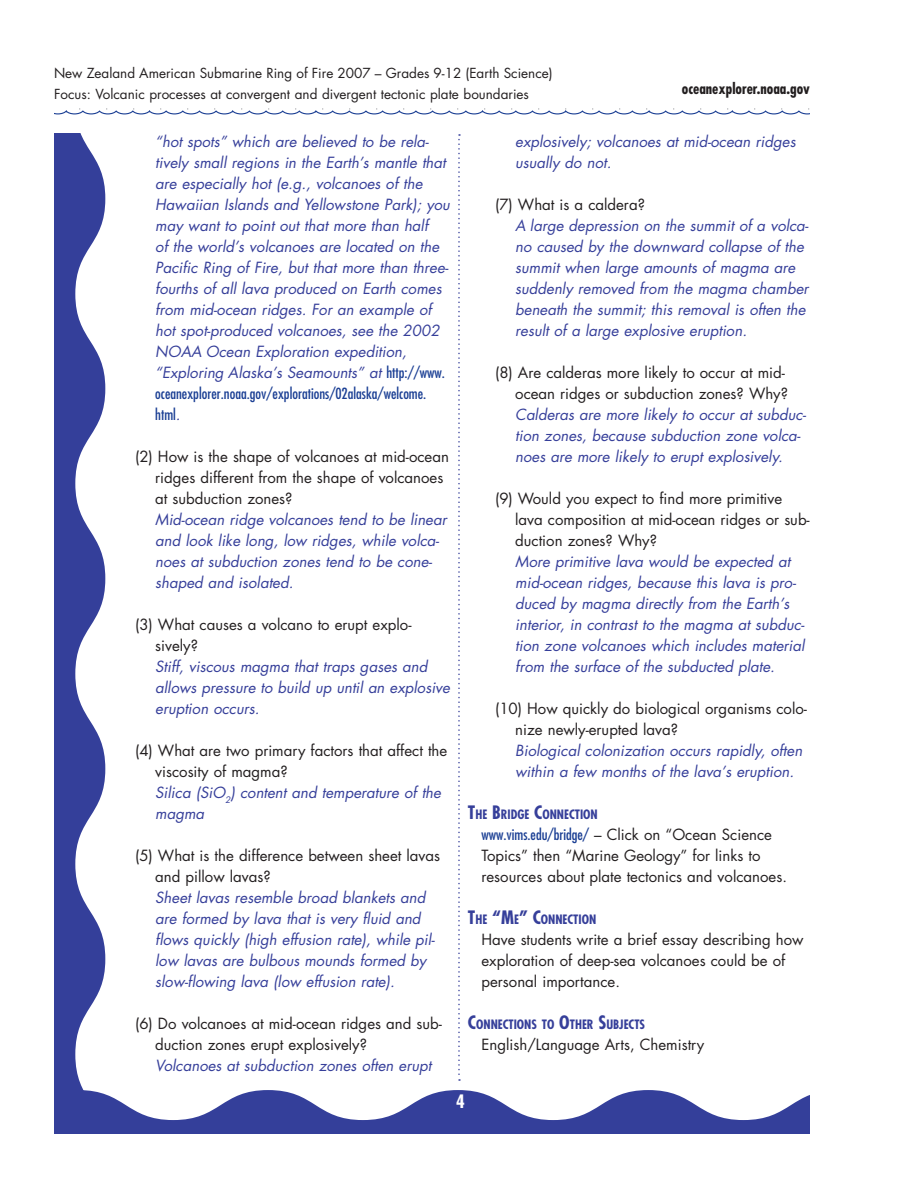
<style>
.page{position:relative;width:918px;height:1188px;background:#fff}
.page>*{position:absolute;margin:0;border:0;box-sizing:border-box;transform-origin:0 0}
.Indent_sub_text_w{font:italic 15px/21px "Futura";color:#363f9a}
.Indent_sub_text_w-2{font:15px/21px "Futura";color:#231f20}
.body_text_lists{font:15px/21px "Futura";color:#231f20}
.t1{font:700 condensed 15px "Futura";color:#231f20}
.t2{font:13.5px/21px "Futura";color:#231f20}
.Sub_head{font:700 condensed 12.6px "Futura";color:#363f9a}
.s1{font-style:normal;font-stretch:condensed;color:#1b3f94}
.s2{font-size:18px}
.s3{font-stretch:condensed;color:#1b3f94}
</style>
<div class="page">
<svg style="left:54px;top:134px;width:51px;height:956px;fill:#343f9a"></svg>
<svg style="left:54px;top:108px;width:756px;height:7px"></svg>
<svg style="left:458px;top:134px;width:2px;height:947px"></svg>
<svg style="left:54px;top:1090px;width:756px;height:44px"></svg>
<p class="t2" style="left:54px;top:62px;width:500px">New Zealand American Submarine Ring of Fire 2007 – Grades 9-12 (Earth Science)<br>Focus: Volcanic processes at convergent and divergent tectonic plate boundaries</p>
<p class="t1" style="left:682px;top:79px;width:130px">OCEANEXPLORER.NOAA.GOV</p>
<p class="Indent_sub_text_w" style="left:155px;top:131px;width:296px">“hot spots” which are believed to be rela&shy;tively small regions in the Earth’s mantle that are especially hot (e.g., volcanoes of the Hawaiian Islands and Yellowstone Park); you may want to point out that more than half<br>of the world’s volcanoes are located on the Pacific Ring of Fire, but that more than three&shy;fourths of all lava produced on Earth comes from mid-ocean ridges. For an example of hot spot-produced volcanoes, see the 2002<br>NOAA Ocean Exploration expedition, “Exploring Alaska’s Seamounts” at <span class="s1">http://www. oceanexplorer.noaa.gov/explorations/02alaska/welcome. html</span>.</p>
<p class="Indent_sub_text_w-2" style="left:155px;top:446px;width:295px;text-indent:-20px">(2) How is the shape of volcanoes at mid-ocean ridges different from the shape of volcanoes at subduction zones?</p>
<p class="Indent_sub_text_w" style="left:155px;top:509px;width:293px">Mid-ocean ridge volcanoes tend to be linear and look like long, low ridges, while volca&shy;noes at subduction zones tend to be cone&shy;shaped and isolated.</p>
<p class="Indent_sub_text_w-2" style="left:155px;top:614px;width:258px;text-indent:-20px">(3) What causes a volcano to erupt explo&shy;sively?</p>
<p class="Indent_sub_text_w" style="left:155px;top:656px;width:296px">Stiff, viscous magma that traps gases and allows pressure to build up until an explosive eruption occurs.</p>
<p class="Indent_sub_text_w-2" style="left:155px;top:740px;width:294px;text-indent:-20px">(4) What are two primary factors that affect the viscosity of magma?</p>
<p class="Indent_sub_text_w" style="left:155px;top:782px;width:287px">Silica (SiO<sub>2</sub>) content and temperature of the magma</p>
<p class="Indent_sub_text_w-2" style="left:155px;top:845px;width:286px;text-indent:-20px">(5) What is the difference between sheet lavas and pillow lavas?</p>
<p class="Indent_sub_text_w" style="left:155px;top:887px;width:281px">Sheet lavas resemble broad blankets and are formed by lava that is very fluid and flows quickly (high effusion rate), while pil&shy;low lavas are bulbous mounds formed by slow-flowing lava (low effusion rate).</p>
<p class="Indent_sub_text_w-2" style="left:155px;top:1013px;width:288px;text-indent:-20px">(6) Do volcanoes at mid-ocean ridges and sub&shy;duction zones erupt explosively?</p>
<p class="Indent_sub_text_w" style="left:155px;top:1055px;width:278px">Volcanoes at subduction zones often erupt</p>
<p class="Indent_sub_text_w" style="left:515px;top:131px;width:282px">explosively; volcanoes at mid-ocean ridges usually do not.</p>
<p class="Indent_sub_text_w-2" style="left:495px;top:194px;width:151px">(7) What is a caldera?</p>
<p class="Indent_sub_text_w" style="left:515px;top:215px;width:295px">A large depression on the summit of a volca&shy;no caused by the downward collapse of the summit when large amounts of magma are suddenly removed from the magma chamber beneath the summit; this removal is often the result of a large explosive eruption.</p>
<p class="Indent_sub_text_w-2" style="left:495px;top:362px;width:295px;text-align:right">(8) Are calderas more likely to occur at mid&shy;ocean ridges or subduction zones? Why?</p>
<p class="Indent_sub_text_w" style="left:515px;top:404px;width:293px">Calderas are more likely to occur at subduc&shy;tion zones, because subduction zone volca&shy;noes are more likely to erupt explosively.</p>
<p class="Indent_sub_text_w-2" style="left:515px;top:488px;width:296px;text-indent:-20px">(9) Would you expect to find more primitive lava composition at mid-ocean ridges or sub&shy;duction zones? Why?</p>
<p class="Indent_sub_text_w" style="left:515px;top:551px;width:291px">More primitive lava would be expected at mid-ocean ridges, because this lava is pro&shy;duced by magma directly from the Earth’s interior, in contrast to the magma at subduc&shy;tion zone volcanoes which includes material from the surface of the subducted plate.</p>
<p class="Indent_sub_text_w-2" style="left:515px;top:698px;width:293px;text-indent:-20px">(10) How quickly do biological organisms colo&shy;nize newly-erupted lava?</p>
<p class="Indent_sub_text_w" style="left:515px;top:740px;width:289px">Biological colonization occurs rapidly, often within a few months of the lava’s eruption.</p>
<p class="Sub_head" style="left:468px;top:806px;width:131px"><span class="s2">T</span>HE <span class="s2">B</span>RIDGE <span class="s2">C</span>ONNECTION</p>
<p class="body_text_lists" style="left:481px;top:824px;width:307px"><span class="s3">www.vims.edu/bridge/</span> – Click on “Ocean Science<br>Topics” then “Marine Geology” for links to resources about plate tectonics and volcanoes.</p>
<p class="Sub_head" style="left:468px;top:911px;width:130px"><span class="s2">T</span>HE <span class="s2">“M</span>E<span class="s2">” C</span>ONNECTION</p>
<p class="body_text_lists" style="left:481px;top:929px;width:324px">Have students write a brief essay describing how exploration of deep-sea volcanoes could be of personal importance.</p>
<p class="Sub_head" style="left:468px;top:1016px;width:179px"><span class="s2">C</span>ONNECTIONS TO <span class="s2">O</span>THER <span class="s2">S</span>UBJECTS</p>
<p class="body_text_lists" style="left:481px;top:1034px;width:224px">English/Language Arts, Chemistry</p>
</div>
